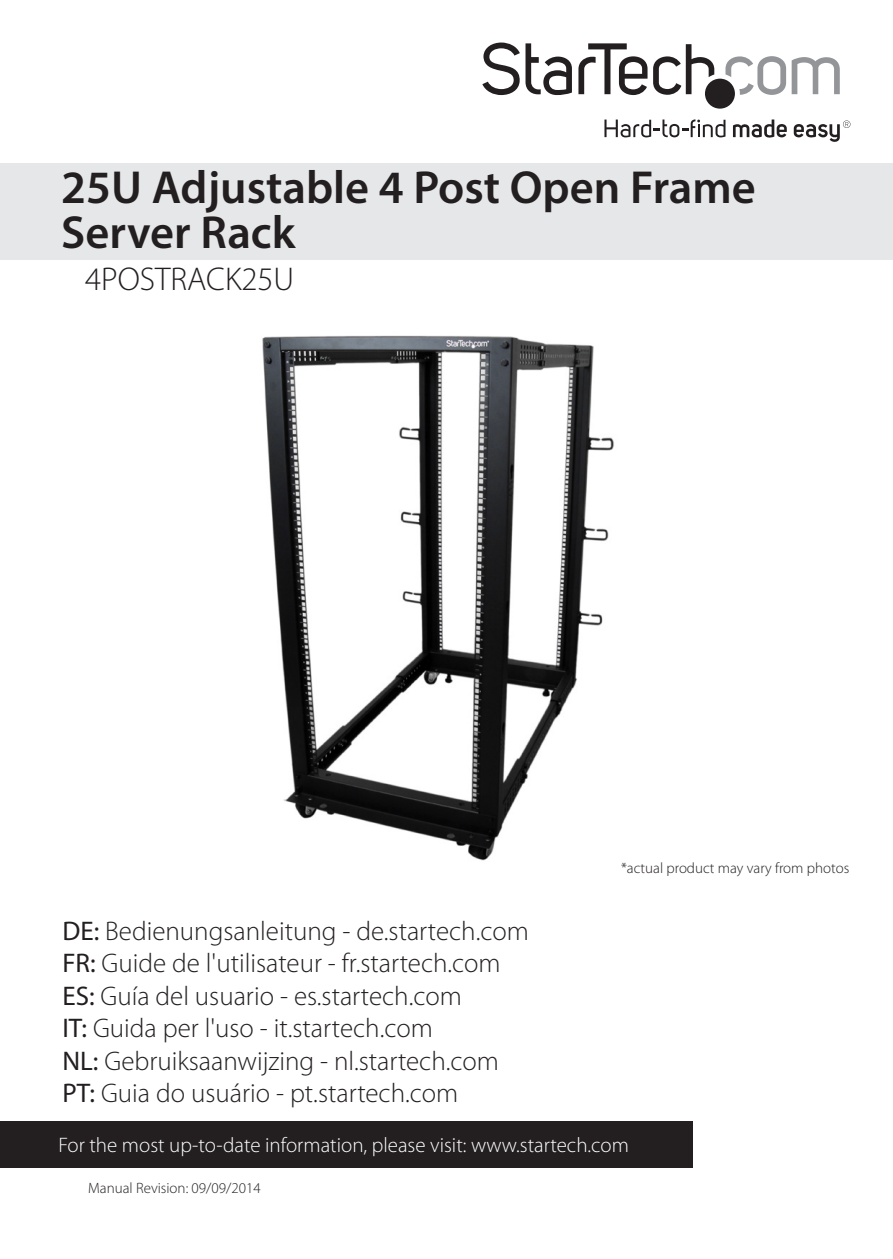
<style>
.page{position:relative;width:893px;height:1259px;background:#fff}
.page>*{position:absolute;margin:0;border:0;box-sizing:border-box;transform-origin:0 0}
.Manual_Description{font:600 46.5px/45px "Myriad Pro";color:#231f20}
.Manual_Title_SKU{font:300 33px "Myriad Pro";color:#231f20}
.t1{font:300 27px/32.4px "Myriad Pro";color:#231f20}
.t2{font:300 21px "Myriad Pro";color:#fff}
.Text{font:300 15px "Myriad Pro";color:#231f20}
.s1{font-weight:400}
</style>
<div class="page">
<svg style="left:792px;top:57px;width:48px;height:37px"></svg>
<svg style="left:725px;top:56px;width:61px;height:39px"></svg>
<svg style="left:794px;top:120px;width:56px;height:22px"></svg>
<svg style="left:733px;top:119px;width:54px;height:19px"></svg>
<svg style="left:604px;top:119px;width:121px;height:18px"></svg>
<svg style="left:482px;top:43px;width:90px;height:52px"></svg>
<svg style="left:578px;top:43px;width:69px;height:52px"></svg>
<svg style="left:653px;top:44px;width:61px;height:51px"></svg>
<div style="left:705px;top:79px;width:30px;height:30px;background:#231f20;border-radius:50%"></div>
<div style="left:0;top:1121px;width:692px;height:46px;background:#231f20"></div>
<img style="left:262px;top:335px;width:352px;height:526px">
<div style="left:0;top:163px;width:893px;height:97px;background:#e6e7e9"></div>
<p class="Manual_Description" style="left:61px;top:164px;width:696px">25U Adjustable 4 Post Open Frame<br>Server Rack</p>
<p class="Manual_Title_SKU" style="left:85px;top:260px;width:211px">4POSTRACK25U</p>
<p class="t1" style="left:62px;top:914px;width:468px"><span class="s1">DE:</span> Bedienungsanleitung - de.startech.com <span class="s1">FR:</span> Guide de l'utilisateur - fr.startech.com <span class="s1">ES:</span> Guía del usuario - es.startech.com<br><span class="s1">IT:</span> Guida per l'uso - it.startech.com<br><span class="s1">NL:</span> Gebruiksaanwijzing - nl.startech.com <span class="s1">PT:</span> Guia do usuário - pt.startech.com</p>
<p class="Text" style="left:621px;top:858px;width:230px">*actual product may vary from photos</p>
<p class="t2" style="left:58px;top:1132px;width:572px">For the most up-to-date information, please visit: www.startech.com</p>
<p class="Text" style="left:88px;top:1178px;width:174px">Manual Revision: 09/09/2014</p>
</div>
